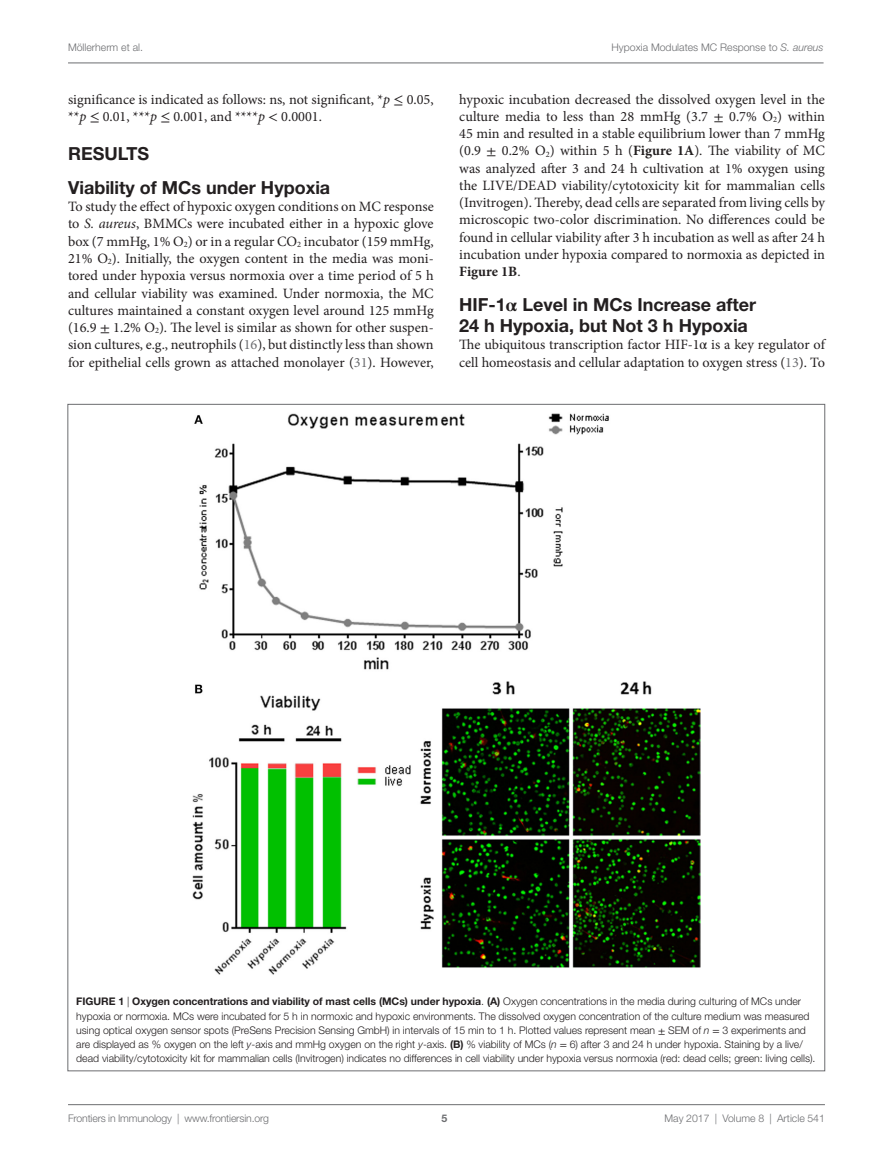
<style>
.page{position:relative;width:893px;height:1170px;background:#fff}
.page>*{position:absolute;margin:0;border:0;box-sizing:border-box;transform-origin:0 0}
.t1{font:700 18px/33.8px "Helvetica Neue LT Std";color:#231f20}
.t2{font:14.25px/17.2px "Minion Pro";color:#231f20}
.t3{font:300 10.5px/14.2px "Helvetica Neue LT Std";letter-spacing:-.005em;color:#231f20}
.t4{font:300 10.5px "Helvetica Neue LT Std";color:#6c6d70}
.t5{font:700 10.5px "Helvetica Neue LT Std";color:#6c6d70}
.s1{font-style:italic}
.s2{font-family:"STIX General"}
.s3{color:#6c6d70}
.s4{font-weight:700}
.s5{font-family:"STIX General";font-weight:400}
</style>
<div class="page">
<img style="left:192px;top:413px;width:508px;height:562px">
<hr style="left:68px;top:1104px;width:757px;height:1px;background:#6c6d70">
<hr style="left:68px;top:63px;width:755px;height:1px;background:#6c6d70">
<p class="t4" style="left:68px;top:41px;width:77px">Möllerherm et al.</p>
<p class="t4" style="left:612px;top:41px;width:213px">Hypoxia Modulates MC Response to <span class="s1">S. aureus</span></p>
<p class="t2" style="left:68px;top:91px;width:367px">significance is indicated as follows: ns, not significant, *<span class="s1">p</span> <span class="s2">≤</span> 0.05, **<span class="s1">p</span> <span class="s2">≤</span> 0.01, ***<span class="s1">p</span> <span class="s2">≤</span> 0.001, and ****<span class="s1">p</span> <span class="s2">&lt;</span> 0.0001.</p>
<p class="t1" style="left:68px;top:136px;width:13px">RES</p>
<p class="t1" style="left:68px;top:136px;width:264px;text-indent:36px">ULTS<br>Viability of MCs under Hypoxia</p>
<p class="t2" style="left:68px;top:198px;width:367px;text-align:justify">To study the effect of hypoxic oxygen conditions on MC response to <span class="s1">S. aureus</span>, BMMCs were incubated either in a hypoxic glove box (7 mmHg, 1% O<sub>2</sub>) or in a regular CO<sub>2</sub> incubator (159 mmHg, 21% O<sub>2</sub>). Initially, the oxygen content in the media was moni&shy;tored under hypoxia versus normoxia over a time period of 5 h and cellular viability was examined. Under normoxia, the MC cultures maintained a constant oxygen level around 125 mmHg (16.9 <span class="s2">±</span> 1.2% O<sub>2</sub>). The level is similar as shown for other suspen&shy;sion cultures, e.g., neutrophils (<span class="s3">16</span>), but distinctly less than shown for epithelial cells grown as attached monolayer (<span class="s3">31</span>). However,</p>
<p class="t2" style="left:459px;top:90px;width:367px;text-align:justify">hypoxic incubation decreased the dissolved oxygen level in the culture media to less than 28 mmHg (3.7 <span class="s2">±</span> 0.7% O<sub>2</sub>) within 45 min and resulted in a stable equilibrium lower than 7 mmHg (0.9 <span class="s2">±</span> 0.2% O<sub>2</sub>) within 5 h (<span class="s4">Figure 1A</span>). The viability of MC was analyzed after 3 and 24 h cultivation at 1% oxygen using the LIVE/DEAD viability/cytotoxicity kit for mammalian cells (Invitrogen). Thereby, dead cells are separated from living cells by microscopic two-color discrimination. No differences could be found in cellular viability after 3 h incubation as well as after 24 h incubation under hypoxia compared to normoxia as depicted in <span class="s4">Figure 1B</span>.</p>
<p class="t1" style="left:459px;top:294px;width:298px;line-height:21px">HI F-1<span class="s2">α</span> Level in MCs Increase after<br>24 h Hypoxia, but Not 3 h Hypoxia</p>
<p class="t2" style="left:459px;top:336px;width:367px">The ubiquitous transcription factor HIF-1<span class="s2">α</span> is a key regulator of cell homeostasis and cellular adaptation to oxygen stress (<span class="s3">13</span>). To</p>
<p class="t3" style="left:76px;top:994px;width:741px"><span class="s4">Figure 1</span> | <span class="s4">Oxygen concentrations and viability of mast cells (MCs) under hypoxia</span>. <span class="s4">(A)</span> Oxygen concentrations in the media during culturing of MCs under hypoxia or normoxia. MCs were incubated for 5 h in normoxic and hypoxic environments. The dissolved oxygen concentration of the culture medium was measured using optical oxygen sensor spots (PreSens Precision Sensing GmbH) in intervals of 15 min to 1 h. Plotted values represent mean <span class="s5">±</span> SEM of <span class="s1">n</span> <span class="s5">=</span> 3 experiments and are displayed as % oxygen on the left <span class="s1">y</span>-axis and mmHg oxygen on the right <span class="s1">y</span>-axis. <span class="s4">(B)</span> % viability of MCs (<span class="s1">n</span> <span class="s5">=</span> 6) after 3 and 24 h under hypoxia. Staining by a live/ dead viability/cytotoxicity kit for mammalian cells (Invitrogen) indicates no differences in cell viability under hypoxia versus normoxia (red: dead cells; green: living cells).</p>
<p class="t4" style="left:68px;top:1111px;width:203px">Frontiers in Immunology | www.frontiersin.org</p>
<p class="t4" style="left:665px;top:1111px;width:162px">May 2017 | Volume 8 | Article 541</p>
<p class="t5" style="left:441px;top:1111px;width:7px">5</p>
</div>
